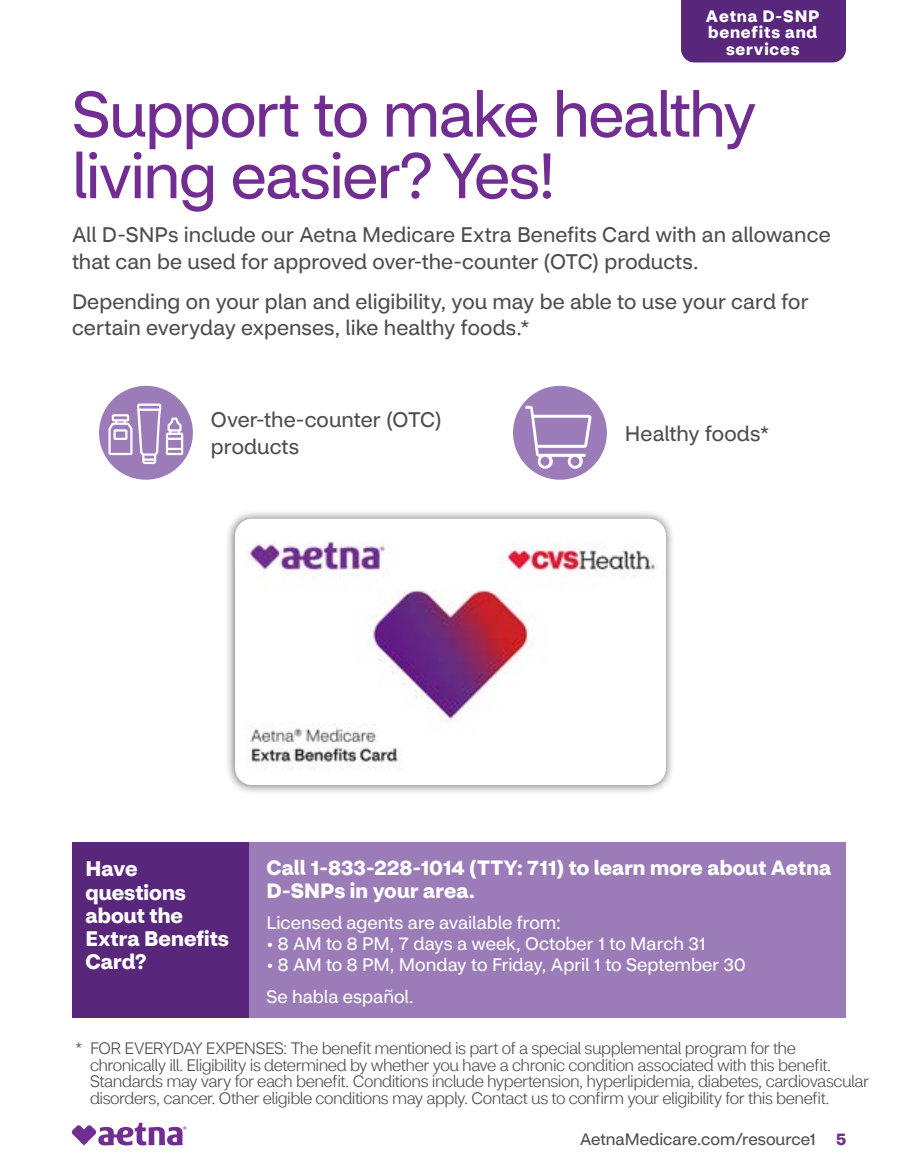
<style>
.page{position:relative;width:918px;height:1175px;background:#fff}
.page>*{position:absolute;margin:0;border:0;box-sizing:border-box;transform-origin:0 0}
.t1{font:63px/61.5px "CVS Health Sans";letter-spacing:-.025em;color:#712d91}
.t2{font:21px/26.2px "CVS Health Sans";letter-spacing:.005em;color:#4d4d4f}
.t3{font:700 21px/23.2px "CVS Health Sans";color:#fff}
.t4{font:700 20.7px/22.5px "CVS Health Sans";letter-spacing:.005em;color:#fff}
.t5{font:18px/31.5px "CVS Health Sans";color:#fff}
.t6{font:300 16.5px/16.5px "CVS Health Sans";letter-spacing:-.03em;color:#4d4d4f}
.t7{font:700 16.5px/16.5px "CVS Health Sans";letter-spacing:.05em;color:#fff;text-align:center}
.t8{font:16.5px "CVS Health Sans";color:#4d4d4f}
.s1{font-weight:700;color:#712d91}
</style>
<div class="page">
<svg style="left:72px;top:1122px;width:115px;height:23px"></svg>
<div style="left:681px;top:0;width:165px;height:62px;background:#58267b"></div>
<div style="left:513px;top:386px;width:94px;height:94px;background:#9c7cb8;border-radius:50%"></div>
<svg style="left:525px;top:406px;width:67px;height:64px"></svg>
<div style="left:99px;top:386px;width:94px;height:94px;background:#9c7cb8;border-radius:50%"></div>
<svg style="left:108px;top:403px;width:75px;height:61px"></svg>
<div style="left:225px;top:509px;width:450px;height:285px;background:#000;opacity:.6"></div>
<img style="left:235px;top:518px;width:431px;height:267px">
<div style="left:72px;top:842px;width:774px;height:175px;background:#9c7cb8"></div>
<div style="left:72px;top:842px;width:177px;height:175px;background:#58267b"></div>
<p class="t7" style="left:706px;top:8px;width:115px">Aetna D-SNP benefits and services</p>
<h1 class="t1" style="left:72px;top:84px;width:686px">Support to make healthy living easier? Yes!</h1>
<p class="t2" style="left:72px;top:222px;width:760px">All D-SNPs include our Aetna Medicare Extra Benefits Card with an allowance that can be used for approved over-the-counter (OTC) products.</p>
<p class="t2" style="left:72px;top:288px;width:738px">Depending on your plan and eligibility, you may be able to use your card for certain everyday expenses, like healthy foods.*</p>
<p class="t2" style="left:211px;top:407px;width:232px">Over-the-counter (OTC) products</p>
<p class="t2" style="left:625px;top:420px;width:146px">Healthy foods*</p>
<p class="t3" style="left:86px;top:857px;width:145px">Have questions about the<br>Extra Benefits<br>Card?</p>
<p class="t4" style="left:266px;top:856px;width:566px">Call 1-833-228-1014 (TTY: 711) to learn more about Aetna<br>D-SNPs in your area.</p>
<p class="t5" style="left:266px;top:907px;width:296px">Licensed agents are available from:</p>
<p class="t5" style="left:266px;top:928px;width:441px">• 8 AM to 8 PM, 7 days a week, October 1 to March 31</p>
<p class="t5" style="left:266px;top:949px;width:481px">• 8 AM to 8 PM, Monday to Friday, April 1 to September 30<br>Se habla español.</p>
<p class="t6" style="left:90px;top:1040px;width:781px;text-indent:-14px">* FOR EVERYDAY EXPENSES: The benefit mentioned is part of a special supplemental program for the chronically ill. Eligibility is determined by whether you have a chronic condition associated with this benefit.<br>Standards may vary for each benefit. Conditions include hypertension, hyperlipidemia, diabetes, cardiovascular disorders, cancer. Other eligible conditions may apply. Contact us to confirm your eligibility for this benefit.</p>
<p class="t8" style="left:580px;top:1129px;width:267px">AetnaMedicare.com/resource1 <span class="s1">5</span></p>
</div>
